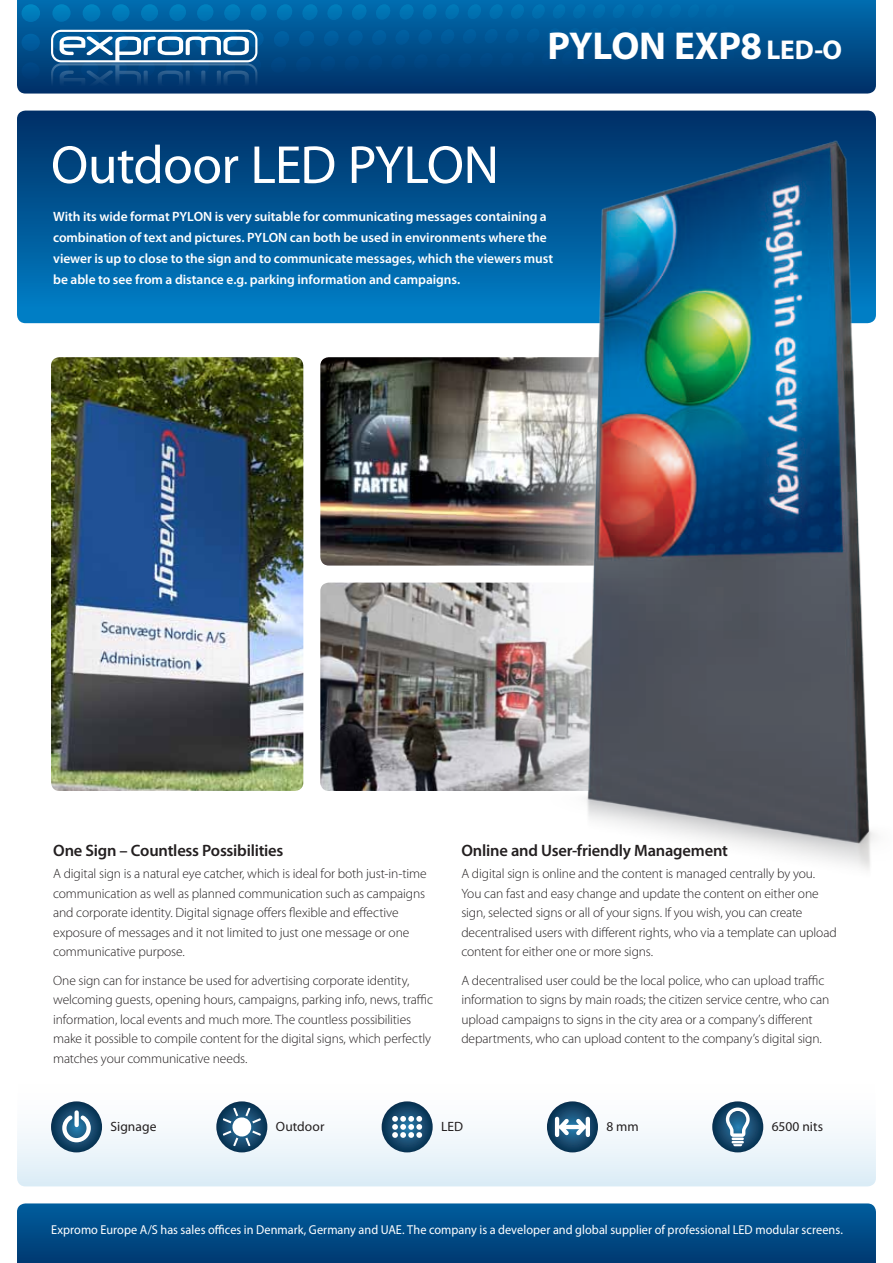
<style>
.page{position:relative;width:893px;height:1263px;background:#fff}
.page>*{position:absolute;margin:0;border:0;box-sizing:border-box;transform-origin:0 0}
.t1{font:54px "Myriad Pro";letter-spacing:-.015em;color:#fff}
.t2{font:700 39px "Myriad Pro";letter-spacing:-.01em;color:#fff}
.t3{font:600 16.5px "Myriad Pro";letter-spacing:-.015em;color:#231f20}
.t4{font:300 13.5px/19.5px "Myriad Pro";letter-spacing:-.01em;color:#231f20}
.t5{font:600 13.5px/21px "Myriad Pro";letter-spacing:-.005em;color:#fff}
.t6{font:13.5px "Myriad Pro";letter-spacing:.005em;color:#231f20}
.t7{font:12.9px "Myriad Pro";letter-spacing:.005em;color:#fff;scale:.95 1}
.s1{font-size:27.3px}
</style>
<div class="page">
<svg style="left:17px;top:0;width:859px;height:94px;background:#015491"></svg>
<div style="left:17px;top:1071px;width:859px;height:115px;background:linear-gradient(to bottom,#fff,#dfeef7);border-radius:9px"></div>
<svg style="left:17px;top:1203px;width:859px;height:60px;background:#024c88"></svg>
<svg style="left:22px;top:4px;width:712px;height:90px;background:#01518e"></svg>
<svg style="left:51px;top:30px;width:206px;height:64px;background:#376c9a"></svg>
<svg style="left:17px;top:111px;width:859px;height:212px;background:#005594"></svg>
<img style="left:320px;top:357px;width:214px;height:209px">
<img style="left:320px;top:583px;width:214px;height:208px">
<img style="left:51px;top:357px;width:252px;height:434px">
<img style="left:534px;top:129px;width:342px;height:741px">
<svg style="left:382px;top:1101px;width:51px;height:51px"></svg>
<svg style="left:392px;top:1116px;width:30px;height:22px"></svg>
<svg style="left:547px;top:1101px;width:51px;height:51px"></svg>
<svg style="left:555px;top:1115px;width:35px;height:24px"></svg>
<hr style="left:555px;top:1119px;width:4px;height:16px;background:#fff">
<hr style="left:586px;top:1119px;width:4px;height:16px;background:#fff">
<svg style="left:712px;top:1101px;width:51px;height:51px"></svg>
<svg style="left:726px;top:1107px;width:24px;height:39px"></svg>
<svg style="left:51px;top:1101px;width:51px;height:51px"></svg>
<svg style="left:60px;top:1112px;width:33px;height:32px"></svg>
<svg style="left:75px;top:1112px;width:4px;height:13px"></svg>
<svg style="left:216px;top:1101px;width:51px;height:51px"></svg>
<svg style="left:223px;top:1107px;width:38px;height:39px"></svg>
<h1 class="t1" style="left:51px;top:135px;width:449px">Outdoor LED Pylon</h1>
<h2 class="t2" style="left:547px;top:24px;width:296px">PYLON EXP8 <span class="s1">LED-O</span></h2>
<p class="t5" style="left:53px;top:206px;width:502px">With its wide format PYLON is very suitable for communicating messages containing a combination of text and pictures. PYLON can both be used in environments where the viewer is up to close to the sign and to communicate messages, which the viewers must be able to see from a distance e.g. parking information and campaigns.</p>
<p class="t3" style="left:53px;top:841px;width:232px">One Sign – Countless Possibilities</p>
<p class="t4" style="left:53px;top:864px;width:375px">A digital sign is a natural eye catcher, which is ideal for both just-in-time communication as well as planned communication such as campaigns and corporate identity. Digital signage offers flexible and effective exposure of messages and it not limited to just one message or one communicative purpose.</p>
<p class="t4" style="left:53px;top:970px;width:382px">One sign can for instance be used for advertising corporate identity, welcoming guests, opening hours, campaigns, parking info, news, traffic information, local events and much more. The countless possibilities make it possible to compile content for the digital signs, which perfectly matches your communicative needs.</p>
<p class="t3" style="left:461px;top:841px;width:268px">Online and User-friendly Management</p>
<p class="t4" style="left:461px;top:864px;width:377px">A digital sign is online and the content is managed centrally by you.<br>You can fast and easy change and update the content on either one sign, selected signs or all of your signs. If you wish, you can create decentralised users with different rights, who via a template can upload content for either one or more signs.</p>
<p class="t4" style="left:461px;top:970px;width:369px">A decentralised user could be the local police, who can upload traffic information to signs by main roads; the citizen service centre, who can upload campaigns to signs in the city area or a company’s different departments, who can upload content to the company’s digital sign.</p>
<p class="t6" style="left:111px;top:1119px;width:47px">Signage</p>
<p class="t6" style="left:276px;top:1119px;width:50px">Outdoor</p>
<p class="t6" style="left:441px;top:1119px;width:23px">LED</p>
<p class="t6" style="left:606px;top:1119px;width:34px">8 mm</p>
<p class="t6" style="left:772px;top:1119px;width:53px">6500 nits</p>
<p class="t7" style="left:51px;top:1223px;width:835px">Expromo Europe A/S has sales offices in Denmark, Germany and UAE. The company is a developer and global supplier of professional LED modular screens.</p>
</div>
